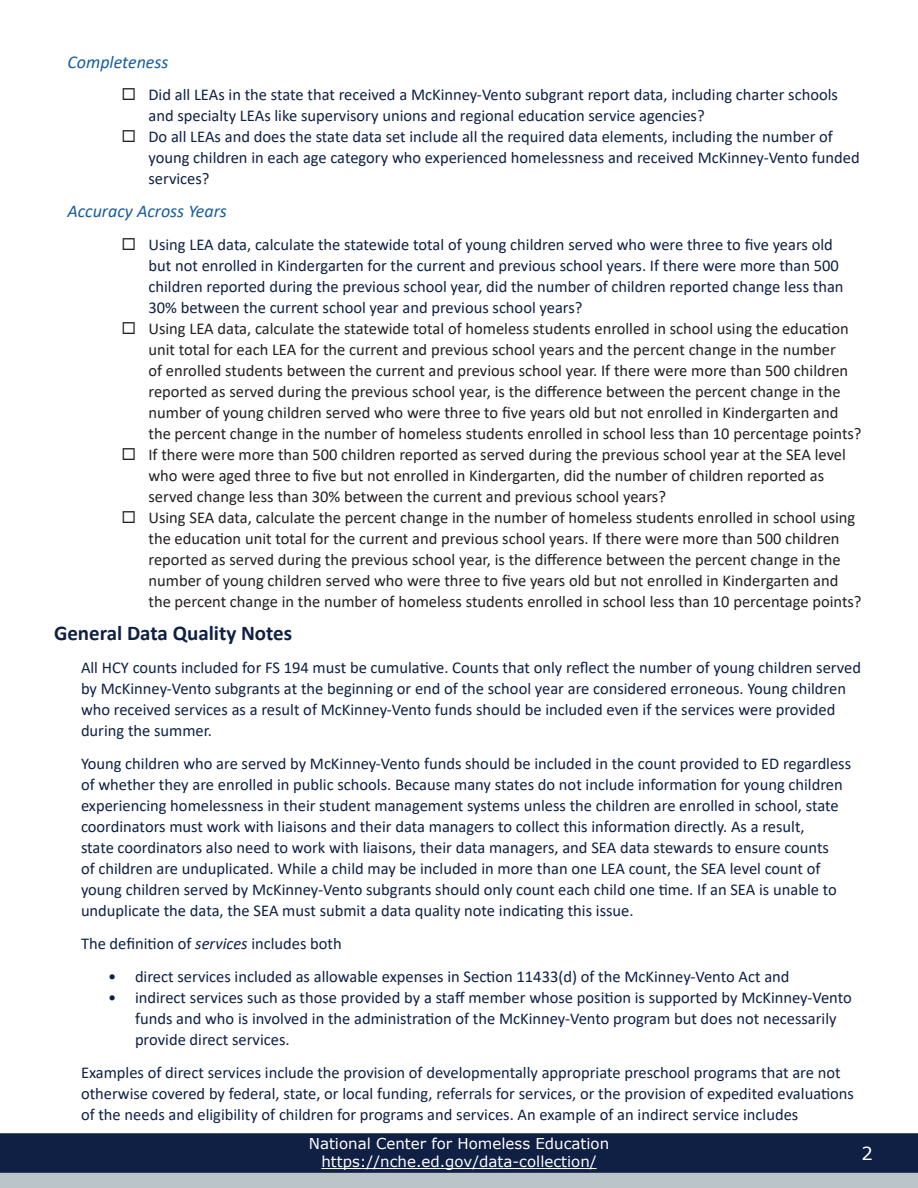
<style>
.page{position:relative;width:918px;height:1188px;background:#fff}
.page>*{position:absolute;margin:0;border:0;box-sizing:border-box;transform-origin:0 0}
.t1{font:700 21px "Calibri";color:#0f2044}
.subheader{font:italic 18px "Calibri";color:#175d9e}
.t2{font:18px "Verdana";color:#fff}
.body{font:16.5px/21px "Calibri";color:#0f2044}
.t3{font:16.5px/21px "Calibri";color:#231f20}
.t4{font:15px/18px "Verdana";color:#fff;text-align:center}
.s1{color:#231f20}
.s2{font-style:italic}
</style>
<div class="page">
<svg style="left:0;top:1133px;width:918px;height:55px;background:#3f4e69"></svg>
<hr style="left:321px;top:1168px;width:276px;height:1px;background:#fff">
<p class="subheader" style="left:68px;top:49px;width:103px">Completeness</p>
<p class="body" style="left:148px;top:84px;width:691px;text-indent:-27px"><span class="s1">◻</span> Did all LEAs in the state that received a McKinney-Vento subgrant report data, including charter schools and specialty LEAs like supervisory unions and regional education service agencies?</p>
<p class="body" style="left:148px;top:126px;width:713px;text-indent:-27px"><span class="s1">◻</span> Do all LEAs and does the state data set include all the required data elements, including the number of young children in each age category who experienced homelessness and received McKinney-Vento funded services?</p>
<p class="subheader" style="left:68px;top:199px;width:161px">Accuracy Across Years</p>
<p class="body" style="left:148px;top:234px;width:697px;text-indent:-27px"><span class="s1">◻</span> Using LEA data, calculate the statewide total of young children served who were three to five years old but not enrolled in Kindergarten for the current and previous school years. If there were more than 500 children reported during the previous school year, did the number of children reported change less than 30% between the current school year and previous school years?</p>
<p class="t3" style="left:148px;top:318px;width:715px;text-indent:-27px">◻ Using LEA data, calculate the statewide total of homeless students enrolled in school using the education unit total for each LEA for the current and previous school years and the percent change in the number<br>of enrolled students between the current and previous school year. If there were more than 500 children reported as served during the previous school year, is the difference between the percent change in the number of young children served who were three to five years old but not enrolled in Kindergarten and the percent change in the number of homeless students enrolled in school less than 10 percentage points?</p>
<p class="t3" style="left:148px;top:444px;width:699px;text-indent:-27px">◻ If there were more than 500 children reported as served during the previous school year at the SEA level who were aged three to five but not enrolled in Kindergarten, did the number of children reported as served change less than 30% between the current and previous school years?</p>
<p class="t3" style="left:148px;top:507px;width:715px;text-indent:-27px">◻ Using SEA data, calculate the percent change in the number of homeless students enrolled in school using the education unit total for the current and previous school years. If there were more than 500 children reported as served during the previous school year, is the difference between the percent change in the number of young children served who were three to five years old but not enrolled in Kindergarten and the percent change in the number of homeless students enrolled in school less than 10 percentage points?</p>
<p class="t1" style="left:54px;top:619px;width:240px">General Data Quality Notes</p>
<p class="body" style="left:81px;top:657px;width:782px">All HCY counts included for FS 194 must be cumulative. Counts that only reflect the number of young children served by McKinney-Vento subgrants at the beginning or end of the school year are considered erroneous. Young children who received services as a result of McKinney-Vento funds should be included even if the services were provided during the summer.</p>
<p class="body" style="left:81px;top:753px;width:772px">Young children who are served by McKinney-Vento funds should be included in the count provided to ED regardless of whether they are enrolled in public schools. Because many states do not include information for young children experiencing homelessness in their student management systems unless the children are enrolled in school, state coordinators must work with liaisons and their data managers to collect this information directly. As a result,<br>state coordinators also need to work with liaisons, their data managers, and SEA data stewards to ensure counts<br>of children are unduplicated. While a child may be included in more than one LEA count, the SEA level count of young children served by McKinney-Vento subgrants should only count each child one time. If an SEA is unable to unduplicate the data, the SEA must submit a data quality note indicating this issue.</p>
<p class="body" style="left:81px;top:933px;width:262px">The definition of <span class="s2">services</span> includes both</p>
<p class="body" style="left:108px;top:966px;width:683px">• direct services included as allowable expenses in Section 11433(d) of the McKinney-Vento Act and</p>
<p class="body" style="left:135px;top:987px;width:718px;text-indent:-27px">• indirect services such as those provided by a staff member whose position is supported by McKinney-Vento funds and who is involved in the administration of the McKinney-Vento program but does not necessarily provide direct services.</p>
<p class="body" style="left:81px;top:1062px;width:775px">Examples of direct services include the provision of developmentally appropriate preschool programs that are not otherwise covered by federal, state, or local funding, referrals for services, or the provision of expedited evaluations of the needs and eligibility of children for programs and services. An example of an indirect service includes</p>
<p class="t4" style="left:309px;top:1135px;width:302px">National Center for Homeless Education https://nche.ed.gov/data-collection/</p>
<p class="t2" style="left:862px;top:1141px;width:13px">2</p>
</div>
